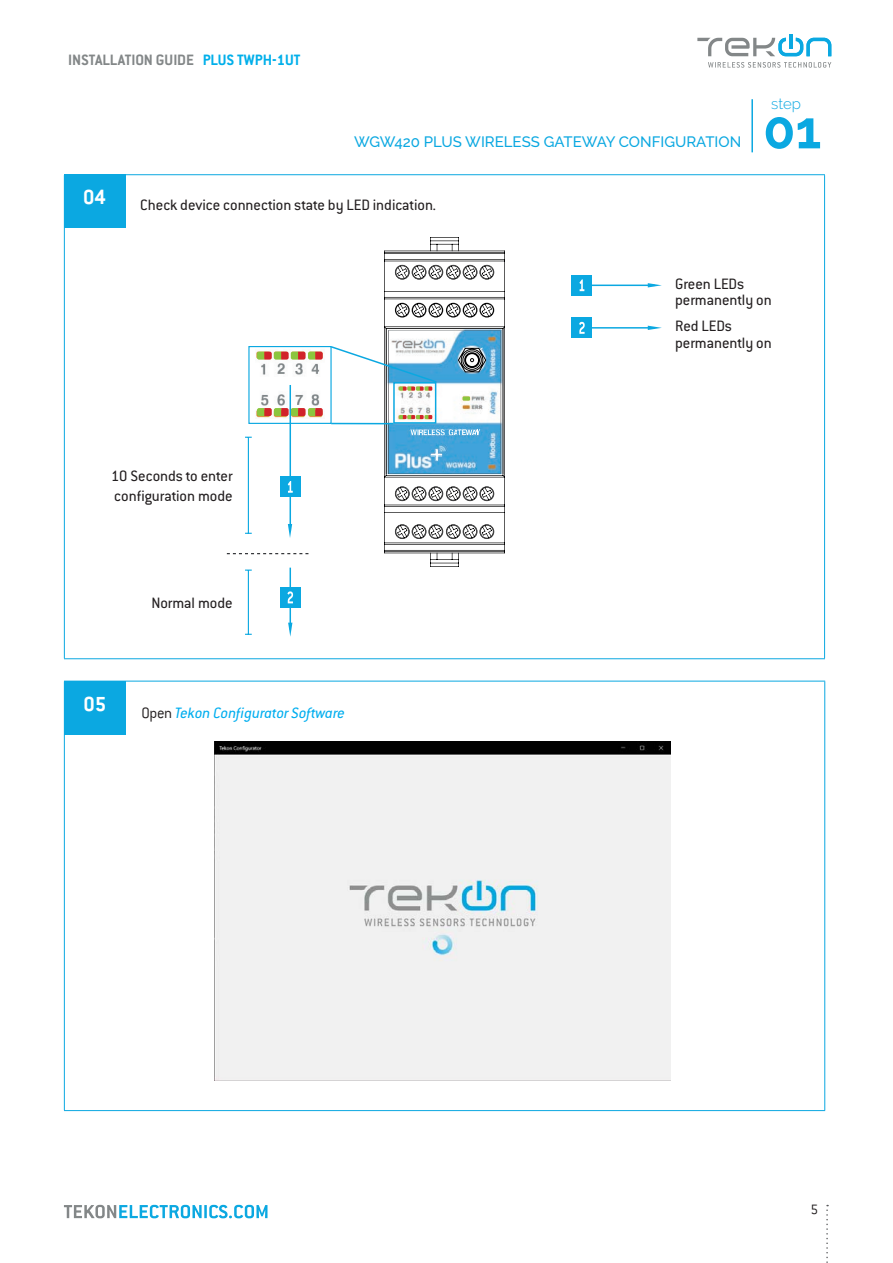
<style>
.page{position:relative;width:893px;height:1263px;background:#fff}
.page>*{position:absolute;margin:0;border:0;box-sizing:border-box;transform-origin:0 0}
.t1{font:700 52.5px "Raleway";color:#0ba8e1}
.t2{font:700 22.5px "Conduit ITC";color:#fff}
.textos{font:16.5px "Conduit ITC Pro";color:#231f20}
.t3{font:700 16.5px "Conduit ITC Pro";color:#838788}
.textos-2{font:italic 16.5px "Conduit ITC Pro";color:#00aeef}
.t4{font:500 15px "Raleway";color:#0ba8e1}
.t5{font:300 15px "Raleway";color:#0ba8e1}
.t6{font:300 15px "Conduit ITC";color:#231f20}
.s1{color:#00afea}
.s2{font-family:"Conduit ITC";font-weight:300;font-style:normal;color:#231f20}
</style>
<div class="page">
<hr style="left:751px;top:99px;width:2px;height:53px;background:#0ba8e1">
<svg style="left:64px;top:1205px;width:203px;height:13px"></svg>
<svg style="left:826px;top:1205px;width:2px;height:58px"></svg>
<svg style="left:697px;top:34px;width:134px;height:22px"></svg>
<svg style="left:708px;top:62px;width:123px;height:6px"></svg>
<hr style="left:64px;top:174px;width:761px;height:1px;background:#0ba8e1">
<hr style="left:64px;top:175px;width:1px;height:483px;background:#0ba8e1">
<hr style="left:824px;top:175px;width:1px;height:483px;background:#0ba8e1">
<hr style="left:64px;top:658px;width:761px;height:1px;background:#0ba8e1">
<hr style="left:64px;top:681px;width:761px;height:1px;background:#0ba8e1">
<hr style="left:64px;top:681px;width:1px;height:429px;background:#0ba8e1">
<hr style="left:824px;top:681px;width:1px;height:429px;background:#0ba8e1">
<hr style="left:64px;top:1110px;width:761px;height:1px;background:#0ba8e1">
<div style="left:64px;top:174px;width:62px;height:53px;background:#0ba8e1"></div>
<hr style="left:248px;top:437px;width:1px;height:96px;background:#0ba8e1">
<div style="left:64px;top:681px;width:62px;height:53px;background:#0ba8e1"></div>
<svg style="left:227px;top:553px;width:81px;height:1px"></svg>
<hr style="left:290px;top:568px;width:1px;height:62px;background:#0ba8e1">
<svg style="left:288px;top:623px;width:4px;height:14px"></svg>
<img style="left:256px;top:351px;width:66px;height:71px">
<div style="left:248px;top:346px;width:84px;height:78px;border:1px solid #0ba8e1"></div>
<svg style="left:257px;top:352px;width:66px;height:8px"></svg>
<svg style="left:257px;top:408px;width:66px;height:8px"></svg>
<hr style="left:290px;top:385px;width:1px;height:146px;background:#0ba8e1">
<svg style="left:288px;top:524px;width:4px;height:14px"></svg>
<svg style="left:329px;top:237px;width:176px;height:330px"></svg>
<hr style="left:248px;top:570px;width:1px;height:64px;background:#0ba8e1">
<svg style="left:245px;top:569px;width:7px;height:2px"></svg>
<hr style="left:571px;top:285px;width:84px;height:1px;background:#0ba8e1">
<svg style="left:648px;top:283px;width:14px;height:4px"></svg>
<div style="left:280px;top:476px;width:21px;height:21px;background:#0ba8e1"></div>
<svg style="left:288px;top:481px;width:5px;height:12px"></svg>
<div style="left:280px;top:587px;width:21px;height:21px;background:#0ba8e1"></div>
<svg style="left:287px;top:591px;width:6px;height:12px"></svg>
<div style="left:571px;top:275px;width:21px;height:21px;background:#0ba8e1"></div>
<svg style="left:579px;top:279px;width:5px;height:12px"></svg>
<hr style="left:571px;top:327px;width:84px;height:2px;background:#0ba8e1">
<svg style="left:648px;top:326px;width:14px;height:4px"></svg>
<div style="left:571px;top:317px;width:21px;height:21px;background:#0ba8e1"></div>
<svg style="left:579px;top:322px;width:6px;height:12px"></svg>
<img style="left:214px;top:742px;width:456px;height:338px">
<p class="t3" style="left:68px;top:51px;width:234px">INSTALLATION GUIDE <span class="s1">PLUS TWPH-1UT</span></p>
<p class="t4" style="left:354px;top:133px;width:389px">WGW420 PLUS WIRELESS GATEWAY CONFIGURATION</p>
<p class="t2" style="left:83px;top:184px;width:24px">04</p>
<p class="textos" style="left:140px;top:196px;width:297px">Check device connection state by LED indication.</p>
<p class="t5" style="left:771px;top:95px;width:31px">step</p>
<h1 class="t1" style="left:763px;top:100px;width:60px">01</h1>
<p class="textos" style="left:111px;top:467px;width:123px">10 Seconds to enter</p>
<p class="textos" style="left:114px;top:487px;width:120px">configuration mode</p>
<p class="t2" style="left:83px;top:691px;width:24px">05</p>
<p class="textos" style="left:151px;top:594px;width:83px">Normal mode</p>
<p class="textos-2" style="left:141px;top:703px;width:205px"><span class="s2">Open</span> Tekon Configurator Software</p>
<p class="textos" style="left:675px;top:274px;width:71px">Green LEDs</p>
<p class="textos" style="left:675px;top:291px;width:98px">permanently on</p>
<p class="textos" style="left:675px;top:317px;width:58px">Red LEDs</p>
<p class="textos" style="left:675px;top:333px;width:98px">permanently on</p>
<p class="t6" style="left:810px;top:1201px;width:9px">5</p>
</div>
